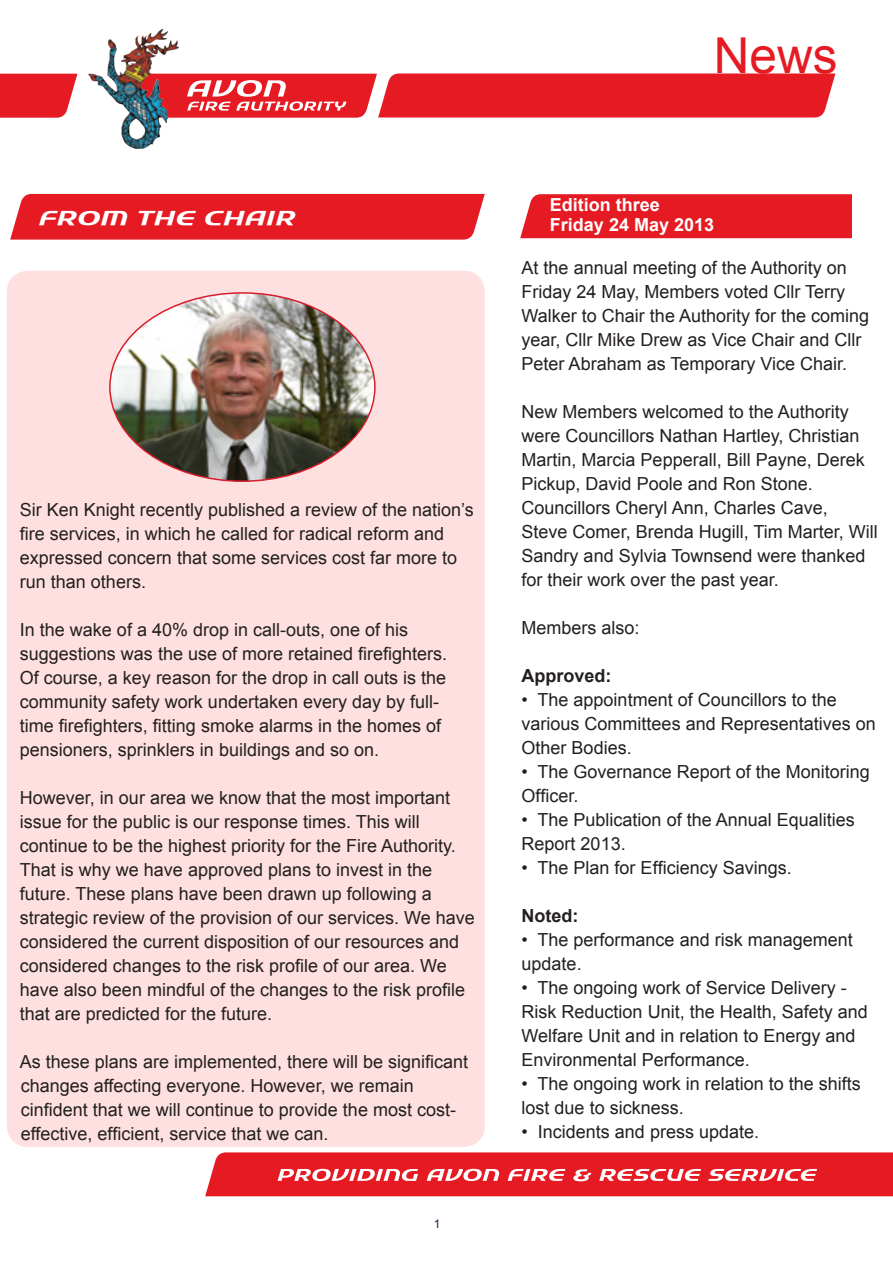
<style>
.page{position:relative;width:893px;height:1263px;background:#fff}
.page>*{position:absolute;margin:0;border:0;box-sizing:border-box;transform-origin:0 0}
.t1{font:49.5px "Arial";color:#e51a23}
.Body_Text{font:21px "Firebrand";color:#fff}
.Body_Text-2{font:18px/24px "Arial";color:#231f20}
.t2{font:700 18px "Arial";color:#fff}
.t3{font:700 18px "Arial";color:#231f20}
.t4{font:12px "Arial";color:#1e1e51}
</style>
<div class="page">
<div style="left:7px;top:271px;width:478px;height:876px;background:#fde0df;border-radius:21px"></div>
<img style="left:110px;top:293px;width:265px;height:188px">
<img style="left:88px;top:29px;width:91px;height:120px">
<svg style="left:0;top:74px;width:77px;height:44px"></svg>
<svg style="left:137px;top:73px;width:698px;height:45px"></svg>
<svg style="left:205px;top:1152px;width:688px;height:44px"></svg>
<div style="left:10px;top:194px;width:475px;height:46px;background:#e51a23"></div>
<div style="left:520px;top:194px;width:332px;height:44px;background:#e51a23"></div>
<h1 class="t1" style="left:714px;top:23px;width:125px">News</h1>
<p class="Body_Text" style="left:39px;top:205px;width:259px">FROM THE CHAIR</p>
<p class="Body_Text-2" style="left:20px;top:498px;width:455px">Sir Ken Knight recently published a review of the nation’s fire services, in which he called for radical reform and expressed concern that some services cost far more to run than others.</p>
<p class="Body_Text-2" style="left:20px;top:618px;width:429px">In the wake of a 40% drop in call-outs, one of his suggestions was the use of more retained firefighters.<br>Of course, a key reason for the drop in call outs is the community safety work undertaken every day by full&shy;time firefighters, fitting smoke alarms in the homes of pensioners, sprinklers in buildings and so on.</p>
<p class="Body_Text-2" style="left:20px;top:786px;width:456px">However, in our area we know that the most important issue for the public is our response times. This will continue to be the highest priority for the Fire Authority.<br>That is why we have approved plans to invest in the future. These plans have been drawn up following a strategic review of the provision of our services. We have considered the current disposition of our resources and considered changes to the risk profile of our area. We have also been mindful of the changes to the risk profile that are predicted for the future.</p>
<p class="Body_Text-2" style="left:20px;top:1050px;width:450px">As these plans are implemented, there will be significant changes affecting everyone. However, we remain cinfident that we will continue to provide the most cost&shy;effective, efficient, service that we can.</p>
<p class="t4" style="left:434px;top:1216px;width:8px">1</p>
<p class="t2" style="left:550px;top:193px;width:112px">Edition three</p>
<p class="t2" style="left:550px;top:212px;width:166px">Friday 24 May 2013</p>
<p class="Body_Text-2" style="left:522px;top:256px;width:349px">At the annual meeting of the Authority on Friday 24 May, Members voted Cllr Terry Walker to Chair the Authority for the coming year, Cllr Mike Drew as Vice Chair and Cllr Peter Abraham as Temporary Vice Chair.</p>
<p class="Body_Text-2" style="left:522px;top:400px;width:358px">New Members welcomed to the Authority were Councillors Nathan Hartley, Christian Martin, Marcia Pepperall, Bill Payne, Derek Pickup, David Poole and Ron Stone.<br>Councillors Cheryl Ann, Charles Cave, Steve Comer, Brenda Hugill, Tim Marter, Will Sandry and Sylvia Townsend were thanked for their work over the past year.</p>
<p class="Body_Text-2" style="left:522px;top:616px;width:120px">Members also:</p>
<p class="t3" style="left:522px;top:664px;width:92px">Approved:</p>
<p class="Body_Text-2" style="left:522px;top:688px;width:356px">• The appointment of Councillors to the various Committees and Representatives on<br>Other Bodies.</p>
<p class="Body_Text-2" style="left:522px;top:760px;width:350px">• The Governance Report of the Monitoring<br>Officer.</p>
<p class="Body_Text-2" style="left:522px;top:808px;width:335px">• The Publication of the Annual Equalities<br>Report 2013.</p>
<p class="Body_Text-2" style="left:522px;top:856px;width:272px">• The Plan for Efficiency Savings.</p>
<p class="t3" style="left:522px;top:904px;width:58px">Noted:</p>
<p class="Body_Text-2" style="left:522px;top:928px;width:333px">• The performance and risk management update.</p>
<p class="Body_Text-2" style="left:522px;top:976px;width:348px">• The ongoing work of Service Delivery - Risk Reduction Unit, the Health, Safety and Welfare Unit and in relation to Energy and Environmental Performance.</p>
<p class="Body_Text-2" style="left:522px;top:1072px;width:341px">• The ongoing work in relation to the shifts lost due to sickness.</p>
<p class="Body_Text-2" style="left:522px;top:1120px;width:239px">• Incidents and press update.</p>
</div>
